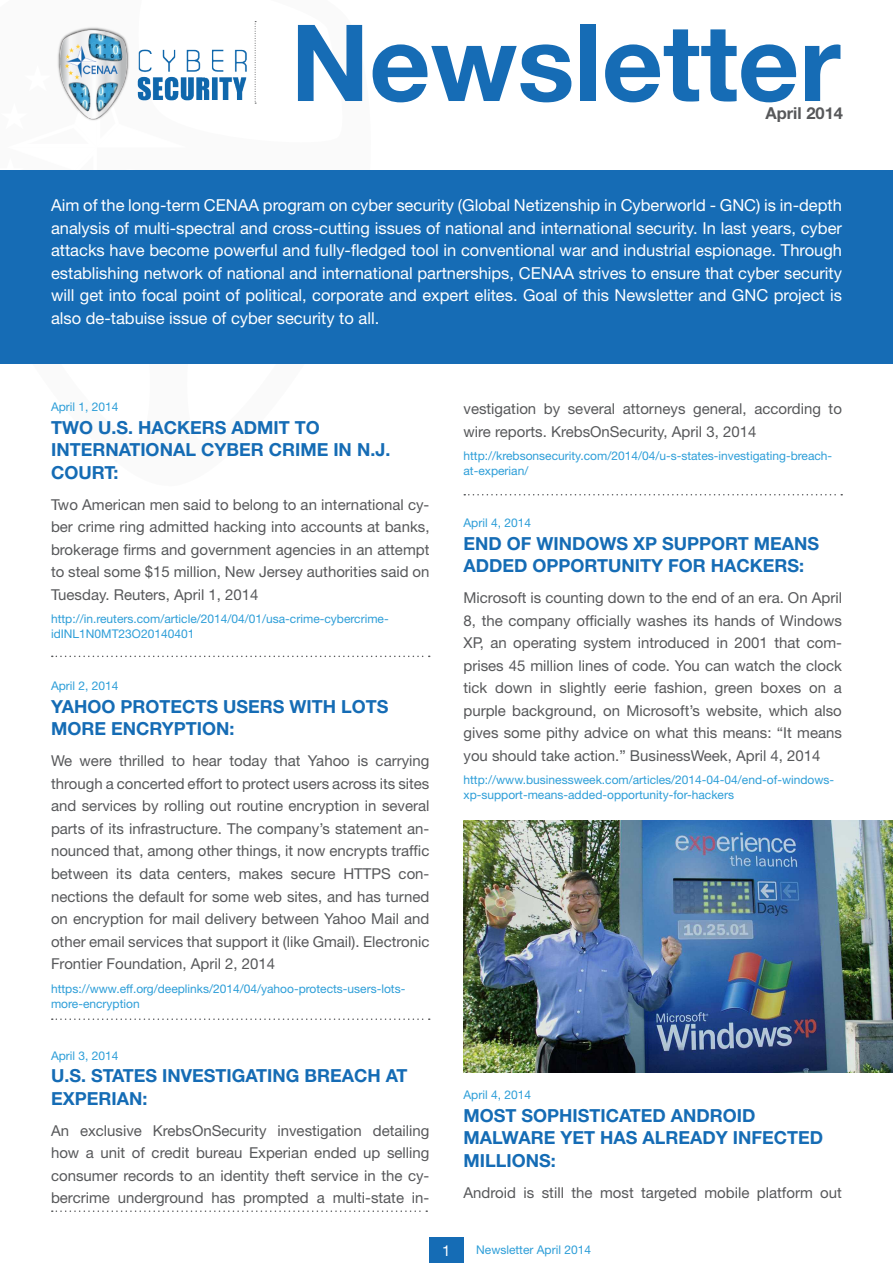
<style>
.page{position:relative;width:893px;height:1263px;background:#fff}
.page>*{position:absolute;margin:0;border:0;box-sizing:border-box;transform-origin:0 0}
.t1{font:700 106.5px "Helvetica Neue";color:#166cb5}
.t2{font:700 18px/22.5px "Helvetica Neue";color:#156cb5}
.t3{font:16.5px/22.5px "Helvetica Neue";color:#fff;text-align:justify}
.t4{font:700 16.5px "Helvetica Neue";color:#57585a}
.t5{font:15px/22.5px "Helvetica Neue";color:#57585a;text-align:justify}
.t6{font:15px "Helvetica Neue";color:#fff}
.link{font:12px/15px "Helvetica Neue";color:#2d9ed8}
.date{font:12px "Helvetica Neue";color:#2d9ed8}
</style>
<div class="page">
<div style="left:429px;top:1237px;width:34px;height:26px;background:#156cb5"></div>
<div style="left:0;top:170px;width:893px;height:194px;background:#166cb5"></div>
<svg style="left:52px;top:1210px;width:375px;height:2px"></svg>
<img style="left:57px;top:26px;width:198px;height:94px">
<svg style="left:52px;top:656px;width:378px;height:1px"></svg>
<svg style="left:52px;top:1018px;width:378px;height:2px"></svg>
<svg style="left:464px;top:494px;width:378px;height:1px"></svg>
<img style="left:463px;top:821px;width:430px;height:251px">
<p class="t1" style="left:291px;top:-21px;width:552px">Newsletter</p>
<p class="t4" style="left:765px;top:100px;width:79px">April 2014</p>
<p class="t3" style="left:51px;top:195px;width:792px">Aim of the long-term CENAA program on cyber security (Global Netizenship in Cyberworld - GNC) is in-depth analysis of multi-spectral and cross-cutting issues of national and international security. In last years, cyber attacks have become powerful and fully-fledged tool in conventional war and industrial espionage. Through establishing network of national and international partnerships, CENAA strives to ensure that cyber security will get into focal point of political, corporate and expert elites. Goal of this Newsletter and GNC project is also de-tabuise issue of cyber security to all.</p>
<p class="date" style="left:51px;top:398px;width:69px">April 1, 2014</p>
<p class="t2" style="left:51px;top:416px;width:341px">TWO U.S. HACKERS ADMIT TO<br>INTERNATIONAL CYBER CRIME IN N.J.<br>COURT:</p>
<p class="t5" style="left:51px;top:494px;width:380px">Two American men said to belong to an international cy&shy;ber crime ring admitted hacking into accounts at banks, brokerage firms and government agencies in an attempt to steal some $15 million, New Jersey authorities said on Tuesday. Reuters, April 1, 2014</p>
<p class="link" style="left:51px;top:612px;width:339px">http://in.reuters.com/article/2014/04/01/usa-crime-cybercrime&shy;idINL1N0MT23O20140401</p>
<p class="date" style="left:51px;top:677px;width:69px">April 2, 2014</p>
<p class="t2" style="left:51px;top:696px;width:339px">YAHOO PROTECTS USERS WITH LOTS<br>MORE ENCRYPTION:</p>
<p class="t5" style="left:51px;top:751px;width:380px">We were thrilled to hear today that Yahoo is carrying through a concerted effort to protect users across its sites and services by rolling out routine encryption in several parts of its infrastructure. The company’s statement an&shy;nounced that, among other things, it now encrypts traffic between its data centers, makes secure HTTPS con&shy;nections the default for some web sites, and has turned on encryption for mail delivery between Yahoo Mail and other email services that support it (like Gmail). Electronic Frontier Foundation, April 2, 2014</p>
<p class="link" style="left:51px;top:981px;width:356px">https://www.eff.org/deeplinks/2014/04/yahoo-protects-users-lots&shy;more-encryption</p>
<p class="t5" style="left:463px;top:398px;width:380px">vestigation by several attorneys general, according to wire reports. KrebsOnSecurity, April 3, 2014</p>
<p class="link" style="left:463px;top:449px;width:370px">http://krebsonsecurity.com/2014/04/u-s-states-investigating-breach&shy;at-experian/</p>
<p class="date" style="left:463px;top:514px;width:69px">April 4, 2014</p>
<p class="t2" style="left:463px;top:533px;width:357px">END OF WINDOWS XP SUPPORT MEANS<br>ADDED OPPORTUNITY FOR HACKERS:</p>
<p class="t5" style="left:463px;top:588px;width:380px">Microsoft is counting down to the end of an era. On April 8, the company officially washes its hands of Windows XP, an operating system introduced in 2001 that com&shy;prises 45 million lines of code. You can watch the clock tick down in slightly eerie fashion, green boxes on a purple background, on Microsoft’s website, which also gives some pithy advice on what this means: “It means you should take action.” BusinessWeek, April 4, 2014</p>
<p class="link" style="left:463px;top:773px;width:372px">http://www.businessweek.com/articles/2014-04-04/end-of-windows&shy;xp-support-means-added-opportunity-for-hackers</p>
<p class="date" style="left:51px;top:1047px;width:69px">April 3, 2014</p>
<p class="t2" style="left:51px;top:1065px;width:358px">U.S. STATES INVESTIGATING BREACH AT<br>EXPERIAN:</p>
<p class="t5" style="left:51px;top:1120px;width:380px">An exclusive KrebsOnSecurity investigation detailing how a unit of credit bureau Experian ended up selling consumer records to an identity theft service in the cy&shy;bercrime underground has prompted a multi-state in-</p>
<p class="date" style="left:463px;top:1086px;width:69px">April 4, 2014</p>
<p class="t2" style="left:463px;top:1104px;width:361px">MOST SOPHISTICATED ANDROID<br>MALWARE YET HAS ALREADY INFECTED<br>MILLIONS:</p>
<p class="t5" style="left:463px;top:1182px;width:380px">Android is still the most targeted mobile platform out</p>
<p class="t6" style="left:442px;top:1240px;width:10px">1</p>
<p class="link" style="left:476px;top:1243px;width:116px">Newsletter April 2014</p>
</div>
